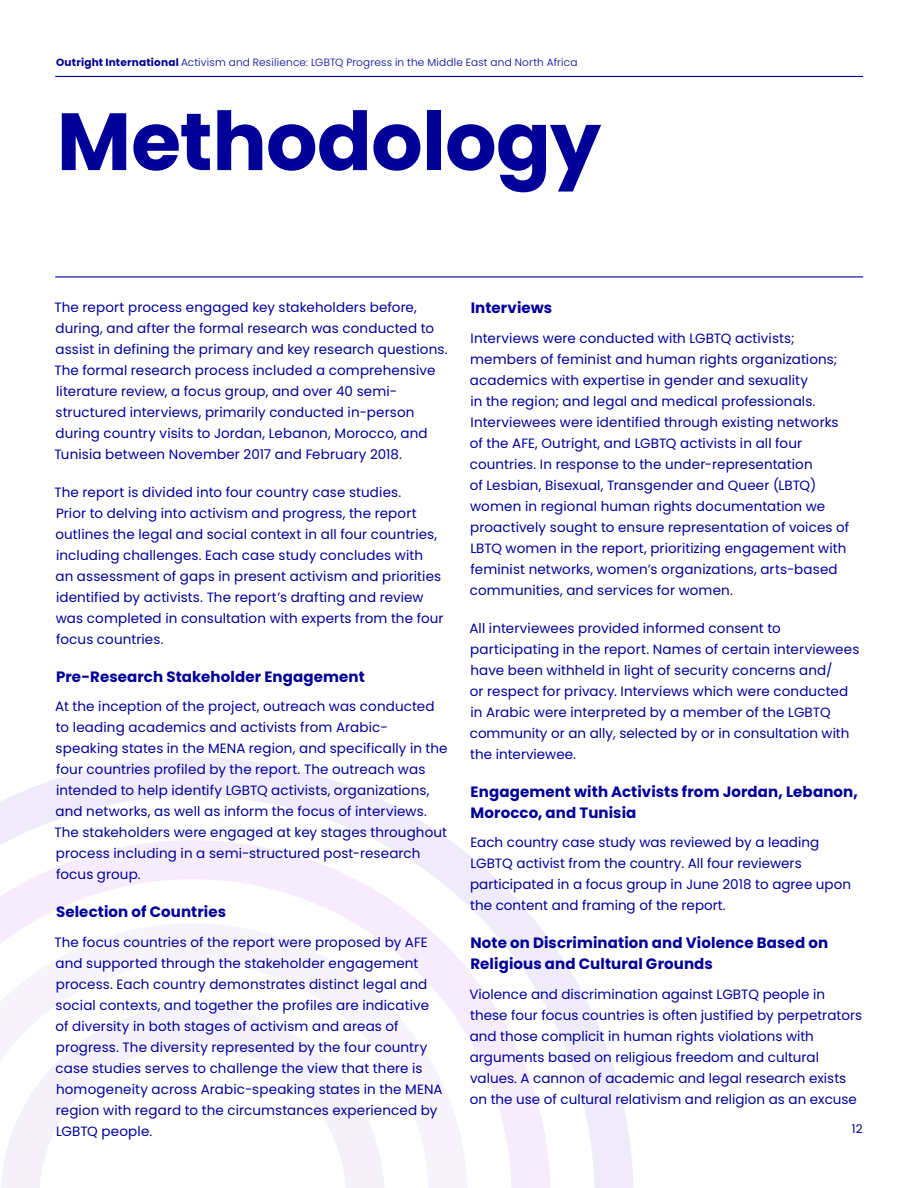
<style>
.page{position:relative;width:918px;height:1188px;background:#fff}
.page>*{position:absolute;margin:0;border:0;box-sizing:border-box;transform-origin:0 0}
.Heading_1{font:700 81px "Poppins";letter-spacing:-.01em;color:#009}
.Heading_2{font:700 15px/21px "Poppins";letter-spacing:.01em;color:#009}
.Hyperlink{font:13.5px/21px "Poppins";letter-spacing:.01em;color:#009}
.t1{font:12px "Poppins";color:#009}
.t2{font:300 10.5px "Poppins";letter-spacing:.02em;color:#009}
.s1{font-weight:700}
</style>
<div class="page">
<svg style="left:0;top:757px;width:633px;height:431px"></svg>
<svg style="left:0;top:840px;width:551px;height:348px"></svg>
<svg style="left:0;top:923px;width:468px;height:265px"></svg>
<svg style="left:0;top:1006px;width:385px;height:182px"></svg>
<hr style="left:55px;top:76px;width:808px;height:1px;background:#009">
<hr style="left:55px;top:276px;width:808px;height:2px;background:#009">
<p class="t2" style="left:56px;top:57px;width:523px"><span class="s1">Outright International</span> Activism and Resilience: LGBTQ Progress in the Middle East and North Africa</p>
<p class="Heading_1" style="left:57px;top:95px;width:546px">Methodology</p>
<p class="Hyperlink" style="left:54px;top:297px;width:395px">The report process engaged key stakeholders before, during, and after the formal research was conducted to assist in defining the primary and key research questions.<br>The formal research process included a comprehensive literature review, a focus group, and over 40 semi&shy;structured interviews, primarily conducted in-person during country visits to Jordan, Lebanon, Morocco, and Tunisia between November 2017 and February 2018.</p>
<p class="Hyperlink" style="left:54px;top:482px;width:391px">The report is divided into four country case studies.<br>Prior to delving into activism and progress, the report outlines the legal and social context in all four countries, including challenges. Each case study concludes with<br>an assessment of gaps in present activism and priorities identified by activists. The report’s drafting and review was completed in consultation with experts from the four focus countries.</p>
<p class="Heading_2" style="left:56px;top:666px;width:310px">Pre-Research Stakeholder Engagement</p>
<p class="Hyperlink" style="left:54px;top:696px;width:395px">At the inception of the project, outreach was conducted to leading academics and activists from Arabic&shy;speaking states in the MENA region, and specifically in the four countries profiled by the report. The outreach was intended to help identify LGBTQ activists, organizations, and networks, as well as inform the focus of interviews.<br>The stakeholders were engaged at key stages throughout process including in a semi-structured post-research focus group.</p>
<p class="Heading_2" style="left:56px;top:902px;width:172px">Selection of Countries</p>
<p class="Hyperlink" style="left:54px;top:932px;width:390px">The focus countries of the report were proposed by AFE and supported through the stakeholder engagement process. Each country demonstrates distinct legal and social contexts, and together the profiles are indicative of diversity in both stages of activism and areas of progress. The diversity represented by the four country case studies serves to challenge the view that there is homogeneity across Arabic-speaking states in the MENA region with regard to the circumstances experienced by LGBTQ people.</p>
<p class="Heading_2" style="left:471px;top:298px;width:83px">Interviews</p>
<p class="Hyperlink" style="left:470px;top:328px;width:381px">Interviews were conducted with LGBTQ activists; members of feminist and human rights organizations; academics with expertise in gender and sexuality<br>in the region; and legal and medical professionals.<br>Interviewees were identified through existing networks of the AFE, Outright, and LGBTQ activists in all four countries. In response to the under-representation<br>of Lesbian, Bisexual, Transgender and Queer (LBTQ) women in regional human rights documentation we proactively sought to ensure representation of voices of LBTQ women in the report, prioritizing engagement with feminist networks, women’s organizations, arts-based communities, and services for women.</p>
<p class="Hyperlink" style="left:470px;top:618px;width:391px">All interviewees provided informed consent to participating in the report. Names of certain interviewees have been withheld in light of security concerns and/<br>or respect for privacy. Interviews which were conducted in Arabic were interpreted by a member of the LGBTQ community or an ally, selected by or in consultation with the interviewee.</p>
<p class="Heading_2" style="left:470px;top:781px;width:389px">Engagement with Activists from Jordan, Lebanon,<br>Morocco, and Tunisia</p>
<p class="Hyperlink" style="left:470px;top:832px;width:382px">Each country case study was reviewed by a leading LGBTQ activist from the country. All four reviewers participated in a focus group in June 2018 to agree upon the content and framing of the report.</p>
<p class="Heading_2" style="left:470px;top:933px;width:359px">Note on Discrimination and Violence Based on<br>Religious and Cultural Grounds</p>
<p class="Hyperlink" style="left:469px;top:984px;width:394px">Violence and discrimination against LGBTQ people in these four focus countries is often justified by perpetrators and those complicit in human rights violations with arguments based on religious freedom and cultural values. A cannon of academic and legal research exists on the use of cultural relativism and religion as an excuse</p>
<p class="t1" style="left:852px;top:1122px;width:12px">12</p>
</div>
